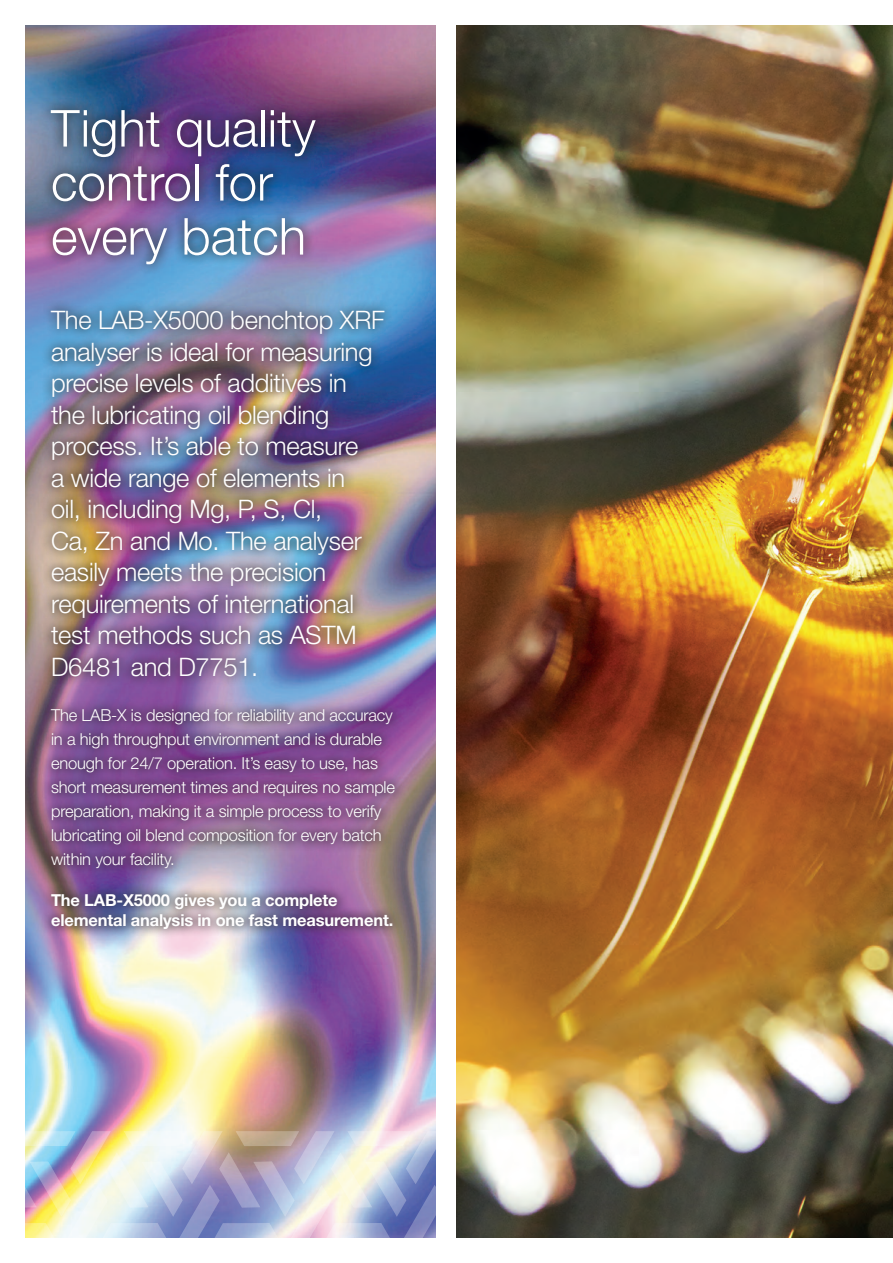
<style>
.page{position:relative;width:893px;height:1263px;background:#fff}
.page>*{position:absolute;margin:0;border:0;box-sizing:border-box;transform-origin:0 0}
.t1{font:300 51px/54px "Helvetica Neue";color:#fff}
.t2{font:300 25.5px/31.5px "Helvetica Neue";letter-spacing:-.01em;color:#fff}
.t3{font:300 16.5px/24px "Helvetica Neue";letter-spacing:-.01em;color:#fff}
.t4{font:700 16.5px/19.8px "Helvetica Neue";letter-spacing:-.01em;color:#fff}
</style>
<div class="page">
<img style="left:26px;top:26px;width:410px;height:1105px">
<svg style="left:25px;top:1131px;width:411px;height:107px;background:#c1c3cd"></svg>
<div style="left:40px;top:299px;width:366px;height:641px;background:#231f20;opacity:.84"></div>
<div style="left:40px;top:98px;width:286px;height:177px;background:#231f20;opacity:.84"></div>
<img style="left:456px;top:25px;width:437px;height:1213px">
<h1 class="t1" style="left:51px;top:100px;width:266px">Tight quality control for every batch</h1>
<p class="t2" style="left:51px;top:304px;width:335px">The LAB-X5000 benchtop XRF analyser is ideal for measuring precise levels of additives in the lubricating oil blending process. It’s able to measure<br>a wide range of elements in<br>oil, including Mg, P, S, Cl,<br>Ca, Zn and Mo. The analyser easily meets the precision requirements of international test methods such as ASTM<br>D6481 and D7751.</p>
<p class="t3" style="left:51px;top:703px;width:346px">The LAB-X is designed for reliability and accuracy in a high throughput environment and is durable enough for 24/7 operation. It’s easy to use, has short measurement times and requires no sample preparation, making it a simple process to verify lubricating oil blend composition for every batch within your facility.</p>
<p class="t4" style="left:51px;top:890px;width:344px">The LAB-X5000 gives you a complete elemental analysis in one fast measurement.</p>
</div>
